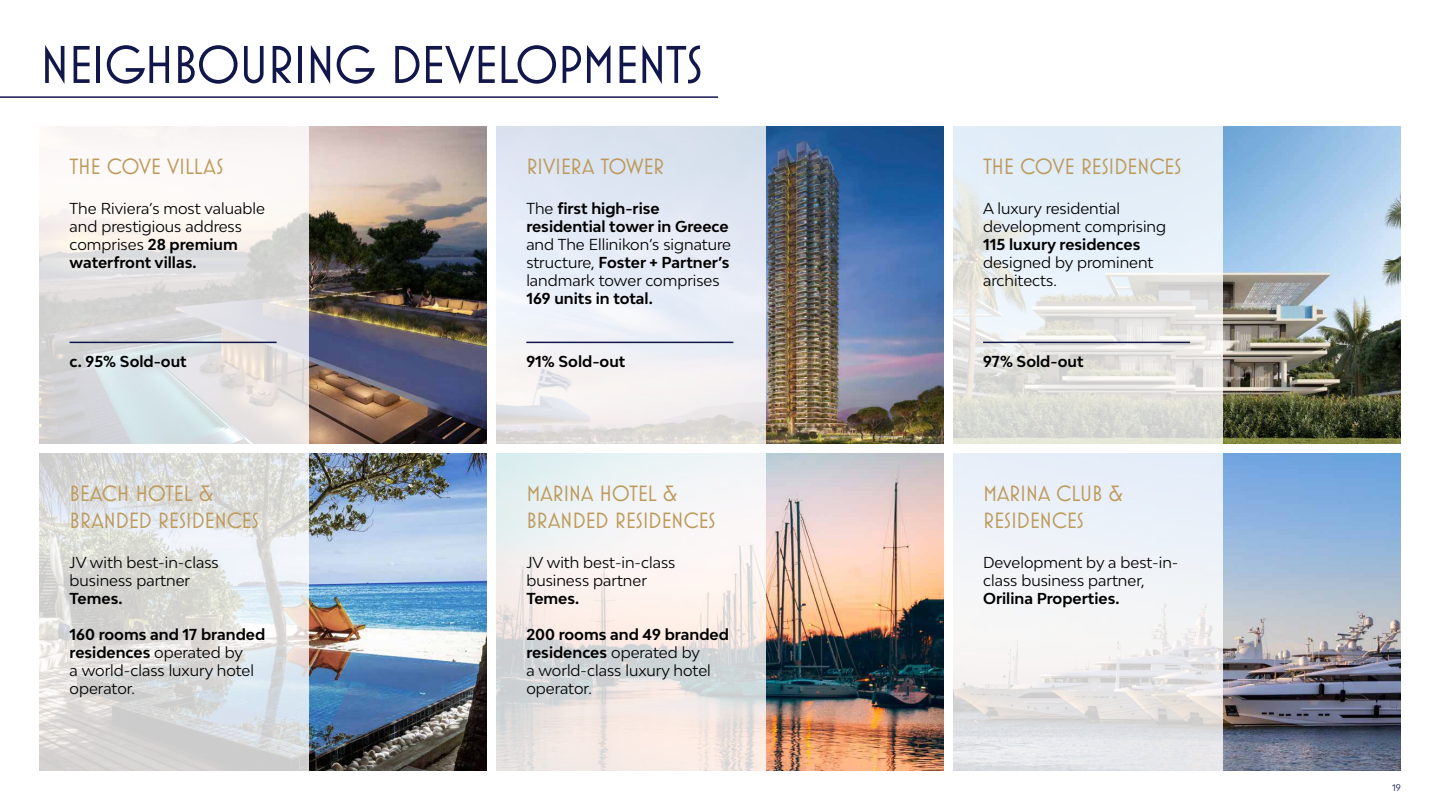
<style>
.page{position:relative;width:1440px;height:810px;background:#fff}
.page>*{position:absolute;margin:0;border:0;box-sizing:border-box;transform-origin:0 0}
.t1{font:54px "Mostra Nuova";letter-spacing:-.03em;color:#12174b}
.t2{font:22.5px/27px "Mostra Nuova";letter-spacing:-.015em;color:#bd9a5b}
.t3{font:15px/18px "Bw Ellinikon";color:#000}
.t4{font:700 15px/18px "Bw Ellinikon";color:#000}
.t5{font:9px "Bw Ellinikon";color:#12174b}
.s1{font-weight:700}
.s2{font-weight:400}
</style>
<div class="page">
<hr style="left:0;top:96px;width:718px;height:2px;background:#12174b">
<img style="left:309px;top:126px;width:178px;height:317px">
<img style="left:309px;top:453px;width:178px;height:317px">
<img style="left:766px;top:126px;width:177px;height:317px">
<img style="left:766px;top:453px;width:177px;height:317px">
<img style="left:1222px;top:126px;width:178px;height:317px">
<img style="left:1222px;top:453px;width:178px;height:317px">
<svg style="left:40px;top:126px;width:269px;height:317px"></svg>
<svg style="left:40px;top:453px;width:269px;height:317px"></svg>
<svg style="left:496px;top:126px;width:270px;height:317px;fill:#e6ebf4"></svg>
<svg style="left:496px;top:453px;width:270px;height:317px"></svg>
<svg style="left:953px;top:126px;width:269px;height:317px"></svg>
<svg style="left:953px;top:453px;width:269px;height:317px;fill:#ebf0f6"></svg>
<hr style="left:70px;top:342px;width:207px;height:1px;background:#12174b">
<hr style="left:526px;top:342px;width:207px;height:1px;background:#12174b">
<hr style="left:983px;top:342px;width:207px;height:1px;background:#12174b">
<h1 class="t1" style="left:40px;top:34px;width:665px">NEIGHBOURING DEVELOPMENTS</h1>
<h2 class="t2" style="left:70px;top:152px;width:156px">THE COVE VILLAS</h2>
<p class="t3" style="left:70px;top:199px;width:197px">The Riviera’s most valuable and prestigious address comprises <span class="s1">28 premium waterfront villas.</span></p>
<h2 class="t2" style="left:526px;top:152px;width:140px">RIVIERA TOWER</h2>
<p class="t4" style="left:526px;top:199px;width:204px"><span class="s2">The</span> first high-rise residential tower in Greece</p>
<p class="t3" style="left:526px;top:235px;width:206px;text-align:justify">and The Ellinikon’s signature structure, <span class="s1">Foster + Partner’s </span>landmark tower comprises</p>
<p class="t4" style="left:526px;top:289px;width:128px">169 units in total.</p>
<h2 class="t2" style="left:983px;top:152px;width:200px">THE COVE RESIDENCES</h2>
<p class="t3" style="left:983px;top:199px;width:185px">A luxury residential development comprising</p>
<p class="t4" style="left:983px;top:235px;width:159px">115 luxury residences</p>
<p class="t3" style="left:983px;top:253px;width:172px">designed by prominent architects.</p>
<p class="t4" style="left:70px;top:352px;width:119px">c. 95% Sold-out</p>
<h2 class="t2" style="left:70px;top:479px;width:191px">BEACH HOTEL &amp;<br>BRANDED RESIDENCES</h2>
<p class="t3" style="left:70px;top:553px;width:151px">JV with best-in-class business partner</p>
<p class="t4" style="left:70px;top:589px;width:54px">Temes.</p>
<p class="t3" style="left:70px;top:625px;width:197px"><span class="s1">160 rooms and 17 branded residences</span> operated by<br>a world-class luxury hotel operator.</p>
<p class="t4" style="left:526px;top:352px;width:101px">91% Sold-out</p>
<p class="t4" style="left:983px;top:352px;width:102px">97% Sold-out</p>
<h2 class="t2" style="left:526px;top:479px;width:191px">MARINA HOTEL &amp;<br>BRANDED RESIDENCES</h2>
<p class="t3" style="left:526px;top:553px;width:151px">JV with best-in-class business partner</p>
<p class="t4" style="left:526px;top:589px;width:54px">Temes.</p>
<p class="t3" style="left:526px;top:625px;width:204px"><span class="s1">200 rooms and 49 branded residences</span> operated by<br>a world-class luxury hotel operator.</p>
<h2 class="t2" style="left:983px;top:479px;width:142px">MARINA CLUB &amp;<br>RESIDENCES</h2>
<p class="t3" style="left:983px;top:553px;width:197px">Development by a best-in&shy;class business partner,</p>
<p class="t4" style="left:983px;top:589px;width:138px">Orilina Properties.</p>
<p class="t5" style="left:1392px;top:782px;width:10px">19</p>
</div>
